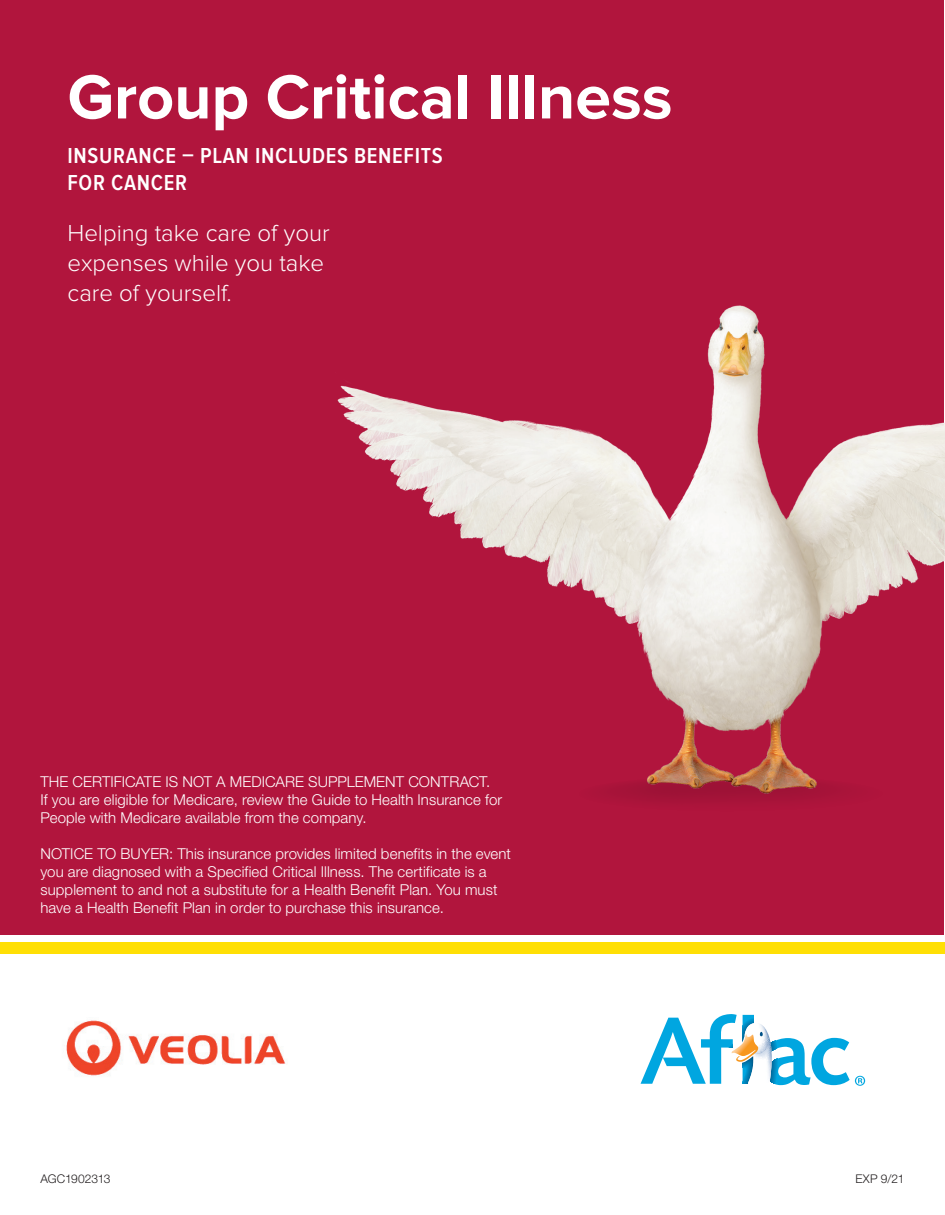
<style>
.page{position:relative;width:945px;height:1215px;background:#fff}
.page>*{position:absolute;margin:0;border:0;box-sizing:border-box;transform-origin:0 0}
.t1{font:700 64.5px "Proxima Nova";color:#fff}
.t2{font:300 24px/30px "Proxima Nova";color:#fff}
.t3{font:600 22.5px/27px "Proxima Nova Cond";letter-spacing:.03em;color:#fff}
.t4{font:300 15px/18px "Helvetica Neue CELT";letter-spacing:.005em;color:#fff}
.t5{font:300 12px "Helvetica Neue CELT";letter-spacing:-.01em;color:#231f20}
</style>
<div class="page">
<div style="left:0;top:942px;width:945px;height:12px;background:#ffdf05"></div>
<div style="left:0;top:0;width:944px;height:934px;background:#b1153d"></div>
<svg style="left:641px;top:1014px;width:224px;height:72px"></svg>
<img style="left:66px;top:1020px;width:220px;height:56px">
<img style="left:290px;top:305px;width:655px;height:630px">
<svg style="left:578px;top:776px;width:306px;height:36px"></svg>
<h1 class="t1" style="left:68px;top:60px;width:607px">Group Critical Illness</h1>
<h3 class="t3" style="left:68px;top:143px;width:377px">INSURANCE – PLAN INCLUDES BENEFITS<br>FOR CANCER</h3>
<h2 class="t2" style="left:68px;top:219px;width:264px">Helping take care of your expenses while you take care of yourself.</h2>
<p class="t4" style="left:40px;top:772px;width:463px">THE CERTIFICATE IS NOT A MEDICARE SUPPLEMENT CONTRACT.<br>If you are eligible for Medicare, review the Guide to Health Insurance for<br>People with Medicare available from the company.</p>
<p class="t4" style="left:40px;top:844px;width:472px">NOTICE TO BUYER: This insurance provides limited benefits in the event you are diagnosed with a Specified Critical Illness. The certificate is a supplement to and not a substitute for a Health Benefit Plan. You must have a Health Benefit Plan in order to purchase this insurance.</p>
<p class="t5" style="left:40px;top:1172px;width:72px">AGC1902313</p>
<p class="t5" style="left:855px;top:1171px;width:51px">EXP 9/21</p>
</div>
